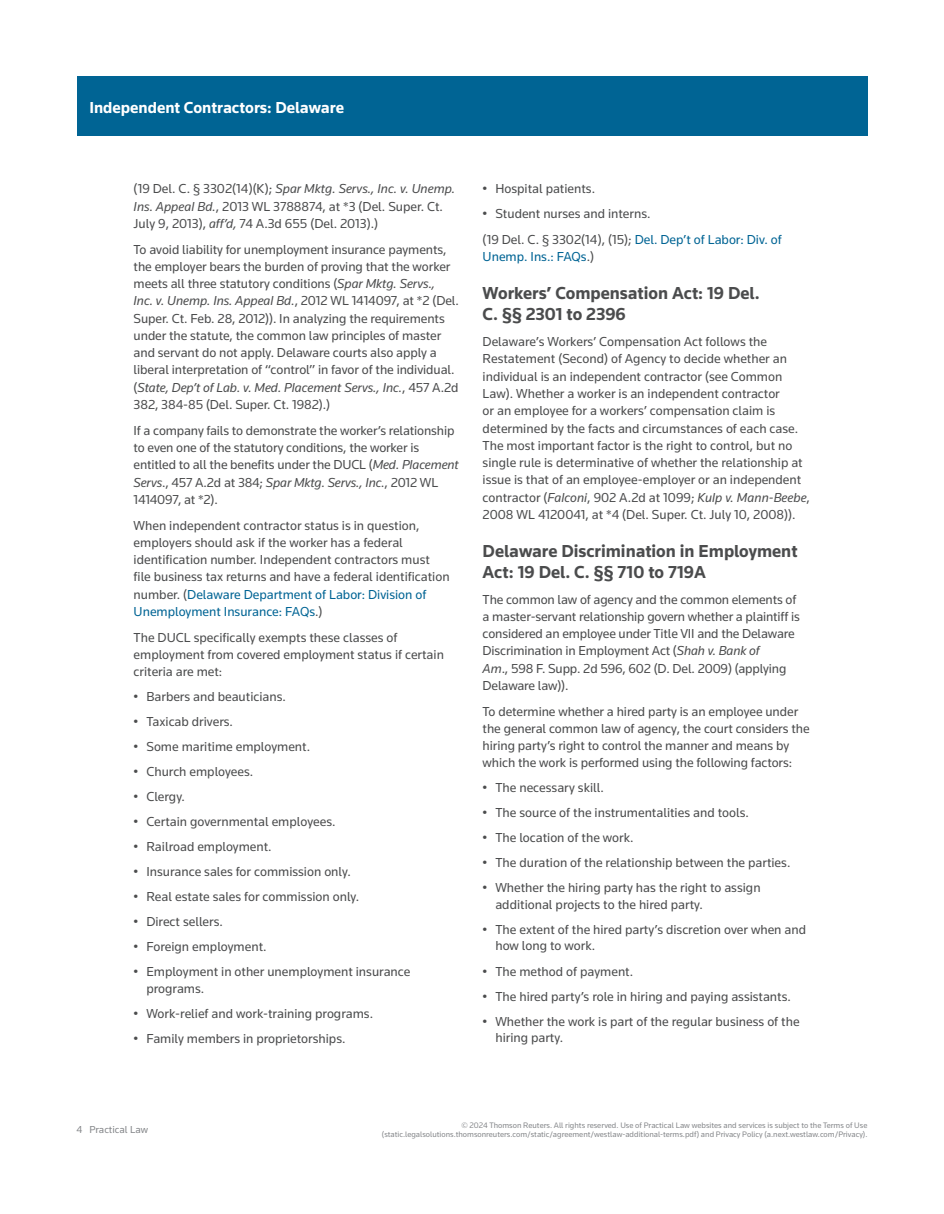
<style>
.page{position:relative;width:944px;height:1214px;background:#fff}
.page>*{position:absolute;margin:0;border:0;box-sizing:border-box;transform-origin:0 0}
.t1{font:700 18px/21px "Knowledge";color:#4b4c4d}
.t2{font:700 16.5px "Knowledge";color:#fff}
.t3{font:13.5px/17.2px "Knowledge";color:#4b4c4d}
.t4{font:13.5px "Knowledge";color:#006494}
.t5{font:10.5px "Knowledge";color:#86888b}
.t6{font:8.25px/9.8px "Knowledge";color:#86888b;text-align:right}
.s1{font-style:italic}
.s2{color:#006494}
.s3{color:#4b4c4d}
</style>
<div class="page">
<div style="left:77px;top:77px;width:790px;height:59px;background:#006494"></div>
<p class="t2" style="left:89px;top:97px;width:256px">Independent Contractors: Delaware</p>
<p class="t3" style="left:134px;top:180px;width:323px">(19 Del. C. § 3302(14)(K); <span class="s1">Spar Mktg. Servs., Inc. v. Unemp.<br>Ins. Appeal Bd.</span>, 2013 WL 3788874, at *3 (Del. Super. Ct.<br>July 9, 2013), <span class="s1">aff’d,</span> 74 A.3d 655 (Del. 2013).)</p>
<p class="t3" style="left:134px;top:240px;width:327px">To avoid liability for unemployment insurance payments, the employer bears the burden of proving that the worker meets all three statutory conditions (<span class="s1">Spar Mktg. Servs.,<br>Inc. v. Unemp. Ins. Appeal Bd.</span>, 2012 WL 1414097, at *2 (Del.<br>Super. Ct. Feb. 28, 2012)). In analyzing the requirements under the statute, the common law principles of master and servant do not apply. Delaware courts also apply a liberal interpretation of “control” in favor of the individual. (<span class="s1">State, Dep’t of Lab. v. Med. Placement Servs., Inc.</span>, 457 A.2d 382, 384-85 (Del. Super. Ct. 1982).)</p>
<p class="t3" style="left:134px;top:421px;width:327px">If a company fails to demonstrate the worker’s relationship to even one of the statutory conditions, the worker is entitled to all the benefits under the DUCL (<span class="s1">Med. Placement Servs</span>., 457 A.2d at 384; <span class="s1">Spar Mktg. Servs., Inc.</span>, 2012 WL 1414097, at *2).</p>
<p class="t3" style="left:134px;top:516px;width:317px">When independent contractor status is in question, employers should ask if the worker has a federal identification number. Independent contractors must file business tax returns and have a federal identification number. (<span class="s2">Delaware Department of Labor: Division of Unemployment Insurance: FAQs</span>.)</p>
<p class="t3" style="left:134px;top:628px;width:312px">The DUCL specifically exempts these classes of employment from covered employment status if certain criteria are met:</p>
<p class="t3" style="left:134px;top:688px;width:154px">• Barbers and beauticians.</p>
<p class="t3" style="left:134px;top:713px;width:101px">• Taxicab drivers.</p>
<p class="t3" style="left:134px;top:738px;width:178px">• Some maritime employment.</p>
<p class="t3" style="left:134px;top:763px;width:121px">• Church employees.</p>
<p class="t3" style="left:134px;top:788px;width:53px">• Clergy.</p>
<p class="t3" style="left:134px;top:813px;width:203px">• Certain governmental employees.</p>
<p class="t3" style="left:134px;top:838px;width:140px">• Railroad employment.</p>
<p class="t3" style="left:134px;top:863px;width:219px">• Insurance sales for commission only.</p>
<p class="t3" style="left:134px;top:888px;width:227px">• Real estate sales for commission only.</p>
<p class="t3" style="left:134px;top:913px;width:91px">• Direct sellers.</p>
<p class="t3" style="left:134px;top:938px;width:134px">• Foreign employment.</p>
<p class="t3" style="left:146px;top:963px;width:265px;line-height:16.5px;text-indent:-13px">• Employment in other unemployment insurance programs.</p>
<p class="t3" style="left:134px;top:1004px;width:241px">• Work-relief and work-training programs.</p>
<p class="t3" style="left:134px;top:1029px;width:213px">• Family members in proprietorships.</p>
<p class="t3" style="left:482px;top:180px;width:114px">• Hospital patients.</p>
<p class="t3" style="left:482px;top:201px;width:300px;line-height:25.8px">• Student nurses and interns.<br>(19 Del. C. § 3302(14), (15); <span class="s2">Del. Dep’t of Labor: Div. of</span></p>
<p class="t4" style="left:482px;top:249px;width:113px">Unemp. Ins.: FAQs<span class="s3">.)</span></p>
<h1 class="t1" style="left:482px;top:283px;width:278px">Workers’ Compensation Act: 19 Del.<br>C. §§ 2301 to 2396</h1>
<p class="t3" style="left:482px;top:333px;width:329px">Delaware’s Workers’ Compensation Act follows the Restatement (Second) of Agency to decide whether an individual is an independent contractor (see Common Law). Whether a worker is an independent contractor<br>or an employee for a workers’ compensation claim is determined by the facts and circumstances of each case.<br>The most important factor is the right to control, but no single rule is determinative of whether the relationship at issue is that of an employee-employer or an independent contractor (<span class="s1">Falconi</span>, 902 A.2d at 1099; <span class="s1">Kulp v. Mann-Beebe</span>, 2008 WL 4120041, at *4 (Del. Super. Ct. July 10, 2008)).</p>
<h1 class="t1" style="left:482px;top:540px;width:316px">Delaware Discrimination in Employment<br>Act: 19 Del. C. §§ 710 to 719A</h1>
<p class="t3" style="left:482px;top:590px;width:319px">The common law of agency and the common elements of a master-servant relationship govern whether a plaintiff is considered an employee under Title VII and the Delaware Discrimination in Employment Act (<span class="s1">Shah v. Bank of<br>Am</span>., 598 F. Supp. 2d 596, 602 (D. Del. 2009) (applying Delaware law)).</p>
<p class="t3" style="left:482px;top:702px;width:328px">To determine whether a hired party is an employee under the general common law of agency, the court considers the hiring party’s right to control the manner and means by which the work is performed using the following factors:</p>
<p class="t3" style="left:482px;top:779px;width:123px">• The necessary skill.</p>
<p class="t3" style="left:482px;top:804px;width:268px">• The source of the instrumentalities and tools.</p>
<p class="t3" style="left:482px;top:829px;width:152px">• The location of the work.</p>
<p class="t3" style="left:482px;top:854px;width:309px">• The duration of the relationship between the parties.</p>
<p class="t3" style="left:495px;top:879px;width:267px;line-height:16.5px;text-indent:-13px">• Whether the hiring party has the right to assign additional projects to the hired party.</p>
<p class="t3" style="left:495px;top:921px;width:312px;line-height:16.5px;text-indent:-13px">• The extent of the hired party’s discretion over when and how long to work.</p>
<p class="t3" style="left:482px;top:962px;width:152px">• The method of payment.</p>
<p class="t3" style="left:482px;top:987px;width:310px">• The hired party’s role in hiring and paying assistants.</p>
<p class="t3" style="left:495px;top:1012px;width:306px;line-height:16.5px;text-indent:-13px">• Whether the work is part of the regular business of the hiring party.</p>
<p class="t5" style="left:77px;top:1123px;width:73px">4 Practical Law</p>
<p class="t6" style="left:382px;top:1119px;width:487px">© 2024 Thomson Reuters. All rights reserved. Use of Practical Law websites and services is subject to the Terms of Use (static.legalsolutions.thomsonreuters.com/static/agreement/westlaw-additional-terms.pdf) and Privacy Policy (a.next.westlaw.com/Privacy).</p>
</div>
